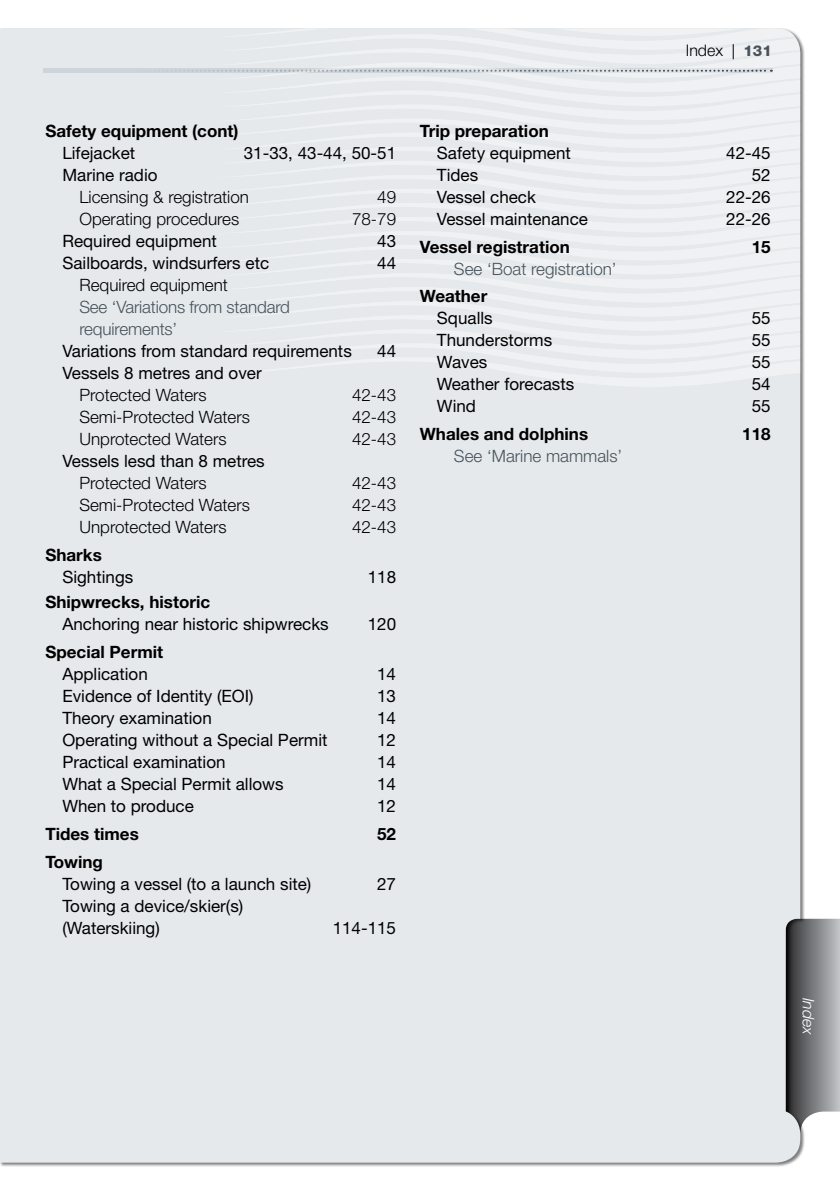
<style>
.page{position:relative;width:840px;height:1191px;background:#fff}
.page>*{position:absolute;margin:0;border:0;box-sizing:border-box;transform-origin:0 0}
.t1{font:17px/22px "Helvetica Neue LT Pro";color:#000}
.t2{font:300 17px "Helvetica Neue LT Pro";color:#000}
.t3{font:700 17px "Helvetica Neue LT Pro";color:#000}
.t4{font:300 17px/22px "Helvetica Neue LT Pro";letter-spacing:-.01em;color:#48535b}
.t5{font:300 16px "Helvetica Neue LT Pro";color:#000}
.t6{font:italic 300 16px "Helvetica Neue LT Pro";color:#fff}
.s1{font-weight:400;font-size:15px}
.s2{font-weight:800;font-size:15px;color:#48535b}
</style>
<div class="page">
<svg style="left:804px;top:918px;width:35px;height:203px;background:#939597"></svg>
<div style="left:0;top:28px;width:799px;height:1134px;background:#e5e9ec"></div>
<svg style="left:45px;top:28px;width:754px;height:359px"></svg>
<p class="t5" style="left:685px;top:40px;width:87px">Index <span class="s1">|</span> <span class="s2">131</span></p>
<p class="t3" style="left:45px;top:120px;width:194px">Safety equipment (cont)</p>
<p class="t1" style="left:62px;top:141px;width:74px">Lifejacket</p>
<p class="t1" style="left:244px;top:141px;width:154px">31-33, 43-44, 50-51</p>
<p class="t1" style="left:62px;top:163px;width:97px">Marine radio</p>
<p class="t2" style="left:79px;top:186px;width:171px">Licensing &amp; registration</p>
<p class="t2" style="left:377px;top:186px;width:20px">49</p>
<p class="t2" style="left:79px;top:208px;width:161px">Operating procedures</p>
<p class="t2" style="left:352px;top:208px;width:46px">78-79</p>
<p class="t1" style="left:62px;top:229px;width:156px">Required equipment</p>
<p class="t1" style="left:377px;top:229px;width:20px">43</p>
<p class="t1" style="left:62px;top:251px;width:208px">Sailboards, windsurfers etc</p>
<p class="t1" style="left:377px;top:251px;width:20px">44</p>
<p class="t2" style="left:79px;top:274px;width:150px">Required equipment</p>
<p class="t4" style="left:79px;top:295px;width:212px">See ‘Variations from standard requirements’</p>
<p class="t1" style="left:62px;top:339px;width:291px">Variations from standard requirements</p>
<p class="t1" style="left:377px;top:339px;width:20px">44</p>
<p class="t1" style="left:62px;top:361px;width:201px">Vessels 8 metres and over</p>
<p class="t2" style="left:79px;top:384px;width:129px">Protected Waters</p>
<p class="t2" style="left:352px;top:384px;width:46px">42-43</p>
<p class="t2" style="left:79px;top:406px;width:172px">Semi-Protected Waters</p>
<p class="t2" style="left:352px;top:406px;width:46px">42-43</p>
<p class="t2" style="left:79px;top:428px;width:149px">Unprotected Waters</p>
<p class="t2" style="left:352px;top:428px;width:46px">42-43</p>
<p class="t1" style="left:62px;top:449px;width:204px">Vessels lesd than 8 metres</p>
<p class="t2" style="left:79px;top:472px;width:129px">Protected Waters</p>
<p class="t2" style="left:352px;top:472px;width:46px">42-43</p>
<p class="t2" style="left:79px;top:494px;width:172px">Semi-Protected Waters</p>
<p class="t2" style="left:352px;top:494px;width:46px">42-43</p>
<p class="t2" style="left:79px;top:516px;width:149px">Unprotected Waters</p>
<p class="t2" style="left:352px;top:516px;width:46px">42-43</p>
<p class="t3" style="left:45px;top:544px;width:58px">Sharks</p>
<p class="t1" style="left:62px;top:565px;width:72px">Sightings</p>
<p class="t1" style="left:367px;top:565px;width:30px">118</p>
<p class="t3" style="left:45px;top:592px;width:166px">Shipwrecks, historic</p>
<p class="t1" style="left:62px;top:613px;width:268px">Anchoring near historic shipwrecks</p>
<p class="t1" style="left:367px;top:613px;width:30px">120</p>
<p class="t3" style="left:45px;top:641px;width:119px">Special Permit</p>
<p class="t1" style="left:62px;top:662px;width:87px">Application</p>
<p class="t1" style="left:377px;top:662px;width:20px">14</p>
<p class="t1" style="left:62px;top:684px;width:193px">Evidence of Identity (EOI)</p>
<p class="t1" style="left:377px;top:684px;width:20px">13</p>
<p class="t1" style="left:62px;top:706px;width:151px">Theory examination</p>
<p class="t1" style="left:377px;top:706px;width:20px">14</p>
<p class="t1" style="left:62px;top:728px;width:266px">Operating without a Special Permit</p>
<p class="t1" style="left:377px;top:728px;width:20px">12</p>
<p class="t1" style="left:62px;top:750px;width:165px">Practical examination</p>
<p class="t1" style="left:377px;top:750px;width:20px">14</p>
<p class="t1" style="left:62px;top:772px;width:222px">What a Special Permit allows</p>
<p class="t1" style="left:377px;top:772px;width:20px">14</p>
<p class="t1" style="left:62px;top:794px;width:133px">When to produce</p>
<p class="t1" style="left:377px;top:794px;width:20px">12</p>
<p class="t3" style="left:45px;top:823px;width:95px">Tides times</p>
<p class="t3" style="left:377px;top:823px;width:20px">52</p>
<p class="t3" style="left:45px;top:851px;width:59px">Towing</p>
<p class="t1" style="left:62px;top:872px;width:250px">Towing a vessel (to a launch site)</p>
<p class="t1" style="left:377px;top:872px;width:20px">27</p>
<p class="t1" style="left:62px;top:894px;width:182px">Towing a device/skier(s) (Waterskiing)</p>
<p class="t1" style="left:332px;top:916px;width:65px">114-115</p>
<p class="t3" style="left:419px;top:120px;width:130px">Trip preparation</p>
<p class="t1" style="left:436px;top:141px;width:135px">Safety equipment</p>
<p class="t1" style="left:725px;top:141px;width:46px">42-45</p>
<p class="t1" style="left:436px;top:163px;width:43px">Tides</p>
<p class="t1" style="left:751px;top:163px;width:20px">52</p>
<p class="t1" style="left:436px;top:185px;width:100px">Vessel check</p>
<p class="t1" style="left:725px;top:185px;width:46px">22-26</p>
<p class="t1" style="left:436px;top:207px;width:152px">Vessel maintenance</p>
<p class="t1" style="left:725px;top:207px;width:46px">22-26</p>
<p class="t3" style="left:419px;top:236px;width:151px">Vessel registration</p>
<p class="t3" style="left:751px;top:236px;width:20px">15</p>
<p class="t4" style="left:453px;top:257px;width:164px">See ‘Boat registration’</p>
<p class="t3" style="left:419px;top:286px;width:69px">Weather</p>
<p class="t1" style="left:436px;top:307px;width:57px">Squalls</p>
<p class="t1" style="left:751px;top:307px;width:20px">55</p>
<p class="t1" style="left:436px;top:329px;width:117px">Thunderstorms</p>
<p class="t1" style="left:751px;top:329px;width:20px">55</p>
<p class="t1" style="left:436px;top:351px;width:52px">Waves</p>
<p class="t1" style="left:751px;top:351px;width:20px">55</p>
<p class="t1" style="left:436px;top:373px;width:139px">Weather forecasts</p>
<p class="t1" style="left:751px;top:373px;width:20px">54</p>
<p class="t1" style="left:436px;top:395px;width:41px">Wind</p>
<p class="t1" style="left:751px;top:395px;width:20px">55</p>
<p class="t3" style="left:419px;top:423px;width:170px">Whales and dolphins</p>
<p class="t3" style="left:741px;top:423px;width:30px">118</p>
<p class="t4" style="left:453px;top:444px;width:170px">See ‘Marine mammals’</p>
<p class="t6" style="left:817px;top:997px;width:39px;rotate:90deg">Index</p>
</div>
